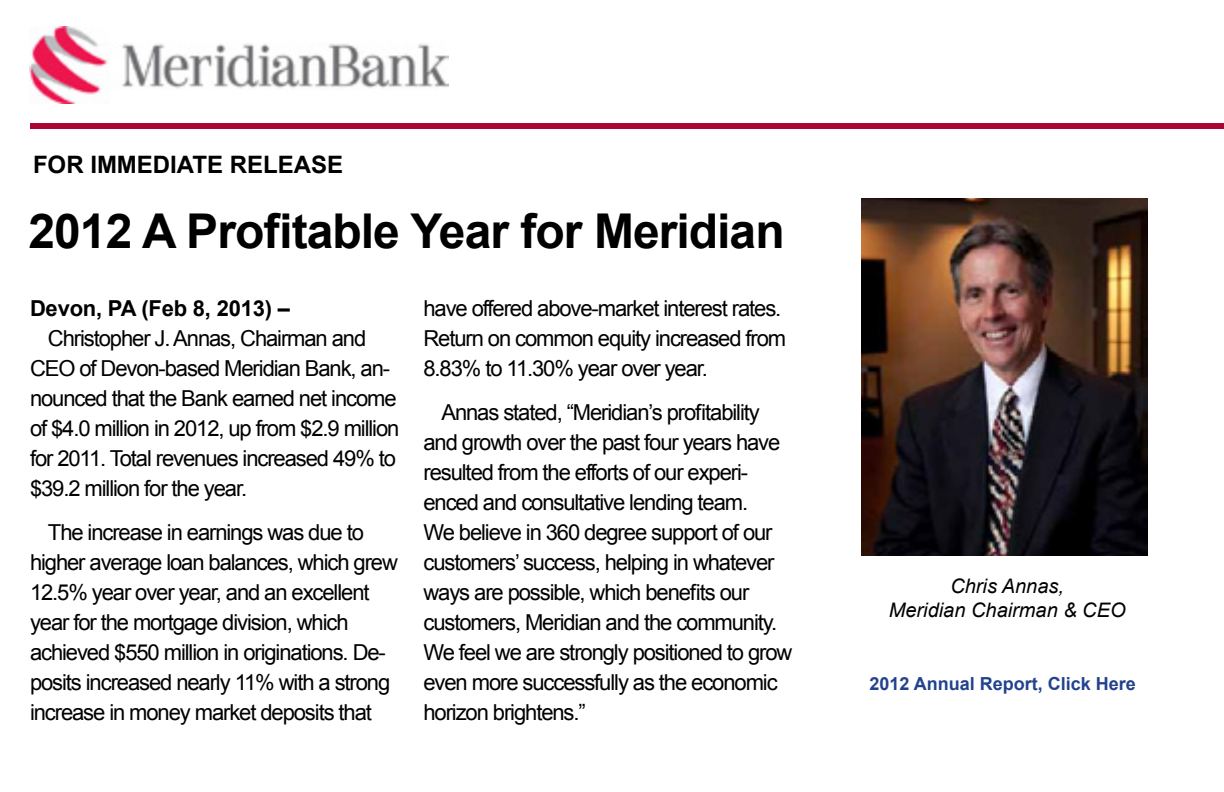
<style>
.page{position:relative;width:1224px;height:792px;background:#fff}
.page>*{position:absolute;margin:0;border:0;box-sizing:border-box;transform-origin:0 0}
.t1{font:700 48px "Arial";letter-spacing:-.02em;color:#000}
.t2{font:700 24px "Arial";color:#000}
.t3{font:22px/30px "Arial";letter-spacing:-.05em;color:#000}
.t4{font:700 22px "Arial";letter-spacing:-.01em;color:#000}
.t5{font:italic 20px/24px "Arial";color:#000;text-align:center}
.t6{font:700 18px "Arial";color:#23428e}
</style>
<div class="page">
<div style="left:30px;top:123px;width:1194px;height:6px;background:#a90533"></div>
<img style="left:861px;top:199px;width:287px;height:357px">
<img style="left:30px;top:27px;width:418px;height:77px">
<p class="t2" style="left:33px;top:149px;width:312px">FOR IMMEDIATE RELEASE</p>
<h1 class="t1" style="left:28px;top:199px;width:758px">2012 A Profitable Year for Meridian</h1>
<p class="t4" style="left:30px;top:293px;width:262px">Devon, PA (Feb 8, 2013) –</p>
<p class="t3" style="left:30px;top:323px;width:371px;text-indent:18px">Christopher J. Annas, Chairman and CEO of Devon-based Meridian Bank, an&shy;nounced that the Bank earned net income of $4.0 million in 2012, up from $2.9 million for 2011. Total revenues increased 49% to $39.2 million for the year.</p>
<p class="t3" style="left:30px;top:517px;width:369px;text-indent:18px">The increase in earnings was due to higher average loan balances, which grew 12.5% year over year, and an excellent year for the mortgage division, which achieved $550 million in originations. De&shy;posits increased nearly 11% with a strong increase in money market deposits that</p>
<p class="t3" style="left:423px;top:293px;width:364px">have offered above-market interest rates.<br>Return on common equity increased from<br>8.83% to 11.30% year over year.</p>
<p class="t3" style="left:423px;top:397px;width:371px;text-indent:18px">Annas stated, “Meridian’s profitability and growth over the past four years have resulted from the efforts of our experi&shy;enced and consultative lending team.<br>We believe in 360 degree support of our customers’ success, helping in whatever ways are possible, which benefits our customers, Meridian and the community.<br>We feel we are strongly positioned to grow even more successfully as the economic horizon brightens.”</p>
<p class="t5" style="left:889px;top:575px;width:238px">Chris Annas,<br>Meridian Chairman &amp; CEO</p>
<p class="t6" style="left:869px;top:672px;width:268px">2012 Annual Report, Click Here</p>
</div>
